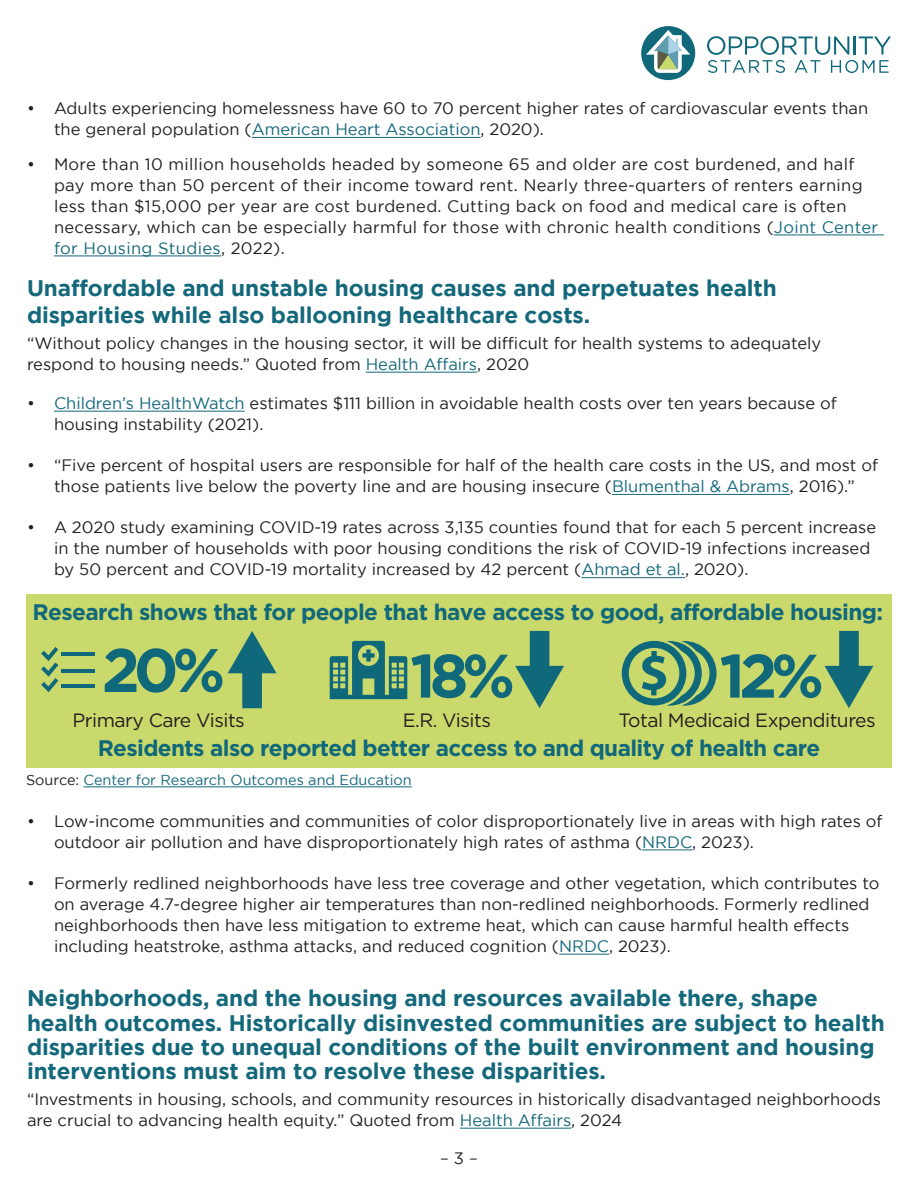
<style>
.page{position:relative;width:918px;height:1188px;background:#fff}
.page>*{position:absolute;margin:0;border:0;box-sizing:border-box;transform-origin:0 0}
.t1{font:700 61.35px "Gotham";color:#10687b}
.Heading_2{font:700 22.5px/24.5px "Gotham";letter-spacing:-.005em;color:#14687b}
.t2{font:700 22.5px "Gotham";letter-spacing:-.025em;color:#10687b}
.t3{font:19.2px "Gotham";letter-spacing:-.025em;color:#231f20}
.t4{font:16.5px/21px "Gotham";color:#231f20}
.t5{font:16.5px/21px "Gotham";letter-spacing:.02em;color:#231f20}
.t6{font:14.4px "Gotham";color:#14687b}
.s1{color:#14687b}
.s2{color:#231f20}
</style>
<div class="page">
<div style="left:641px;top:26px;width:54px;height:54px;background:#10687b;border-radius:50%"></div>
<svg style="left:642px;top:27px;width:52px;height:48px"></svg>
<svg style="left:707px;top:36px;width:184px;height:37px"></svg>
<hr style="left:252px;top:137px;width:229px;height:1px;background:#14687b">
<hr style="left:774px;top:235px;width:110px;height:1px;background:#14687b">
<hr style="left:54px;top:256px;width:167px;height:1px;background:#14687b">
<hr style="left:366px;top:372px;width:111px;height:1px;background:#14687b">
<hr style="left:54px;top:411px;width:191px;height:1px;background:#14687b">
<hr style="left:612px;top:494px;width:178px;height:1px;background:#14687b">
<hr style="left:581px;top:577px;width:104px;height:1px;background:#14687b">
<hr style="left:642px;top:850px;width:50px;height:1px;background:#14687b">
<hr style="left:559px;top:954px;width:50px;height:1px;background:#14687b">
<hr style="left:460px;top:1128px;width:111px;height:1px;background:#14687b">
<div style="left:26px;top:594px;width:866px;height:173px;background:#cad96c"></div>
<svg style="left:228px;top:631px;width:49px;height:77px"></svg>
<hr style="left:61px;top:652px;width:34px;height:4px;background:#10687b">
<hr style="left:61px;top:669px;width:34px;height:4px;background:#10687b">
<hr style="left:61px;top:684px;width:34px;height:4px;background:#10687b">
<svg style="left:41px;top:647px;width:17px;height:45px"></svg>
<svg style="left:515px;top:631px;width:49px;height:77px"></svg>
<svg style="left:330px;top:641px;width:77px;height:58px"></svg>
<svg style="left:622px;top:641px;width:95px;height:65px"></svg>
<svg style="left:824px;top:631px;width:49px;height:77px"></svg>
<hr style="left:84px;top:787px;width:328px;height:1px;background:#14687b">
<p class="t4" style="left:54px;top:98px;width:816px;text-indent:-27px">• Adults experiencing homelessness have 60 to 70 percent higher rates of cardiovascular events than the general population (<span class="s1">American Heart Association</span>, 2020).</p>
<p class="t5" style="left:54px;top:153px;width:826px;text-indent:-27px">• More than 10 million households headed by someone 65 and older are cost burdened, and half pay more than 50 percent of their income toward rent. Nearly three-quarters of renters earning less than $15,000 per year are cost burdened. Cutting back on food and medical care is often necessary, which can be especially harmful for those with chronic health conditions (<span class="s1">Joint Center for Housing Studies</span>, 2022).</p>
<p class="Heading_2" style="left:27px;top:274px;width:751px;line-height:27px">Unaffordable and unstable housing causes and perpetuates health disparities while also ballooning healthcare costs.</p>
<p class="t4" style="left:27px;top:332px;width:796px">“Without policy changes in the housing sector, it will be difficult for health systems to adequately respond to housing needs.” Quoted from <span class="s1">Health Affairs</span>, 2020</p>
<p class="t4" style="left:54px;top:392px;width:784px;text-indent:-27px">• <span class="s1">Children’s HealthWatch</span> estimates $111 billion in avoidable health costs over ten years because of housing instability (2021).</p>
<p class="t4" style="left:27px;top:455px;width:853px;text-align:center">• “Five percent of hospital users are responsible for half of the health care costs in the US, and most of those patients live below the poverty line and are housing insecure (<span class="s1">Blumenthal &amp; Abrams</span>, 2016).”</p>
<p class="t4" style="left:54px;top:517px;width:824px;text-indent:-27px">• A 2020 study examining COVID-19 rates across 3,135 counties found that for each 5 percent increase in the number of households with poor housing conditions the risk of COVID-19 infections increased by 50 percent and COVID-19 mortality increased by 42 percent (<span class="s1">Ahmad et al.</span>, 2020).</p>
<p class="t2" style="left:33px;top:599px;width:852px">Research shows that for people that have access to good, affordable housing:</p>
<p class="t1" style="left:102px;top:635px;width:125px">20%</p>
<p class="t3" style="left:72px;top:710px;width:174px">Primary Care Visits</p>
<p class="t1" style="left:410px;top:640px;width:107px">18%</p>
<p class="t3" style="left:403px;top:710px;width:90px">E.R. Visits</p>
<p class="t1" style="left:719px;top:640px;width:106px">12%</p>
<p class="t3" style="left:619px;top:710px;width:259px">Total Medicaid Expenditures</p>
<p class="t2" style="left:98px;top:735px;width:724px">Residents also reported better access to and quality of health care</p>
<p class="t6" style="left:26px;top:772px;width:387px"><span class="s2">Source:</span> Center for Research Outcomes and Education</p>
<p class="t4" style="left:54px;top:810px;width:830px;text-indent:-27px">• Low-income communities and communities of color disproportionately live in areas with high rates of outdoor air pollution and have disproportionately high rates of asthma (<span class="s1">NRDC</span>, 2023).</p>
<p class="t4" style="left:54px;top:872px;width:827px;text-indent:-27px">• Formerly redlined neighborhoods have less tree coverage and other vegetation, which contributes to on average 4.7-degree higher air temperatures than non-redlined neighborhoods. Formerly redlined neighborhoods then have less mitigation to extreme heat, which can cause harmful health effects including heatstroke, asthma attacks, and reduced cognition (<span class="s1">NRDC</span>, 2023).</p>
<p class="Heading_2" style="left:27px;top:985px;width:859px">Neighborhoods, and the housing and resources available there, shape health outcomes. Historically disinvested communities are subject to health disparities due to unequal conditions of the built environment and housing interventions must aim to resolve these disparities.</p>
<p class="t4" style="left:27px;top:1088px;width:855px">“Investments in housing, schools, and community resources in historically disadvantaged neighborhoods are crucial to advancing health equity.” Quoted from <span class="s1">Health Affairs</span>, 2024</p>
<p class="t4" style="left:440px;top:1147px;width:39px">– 3 –</p>
</div>
